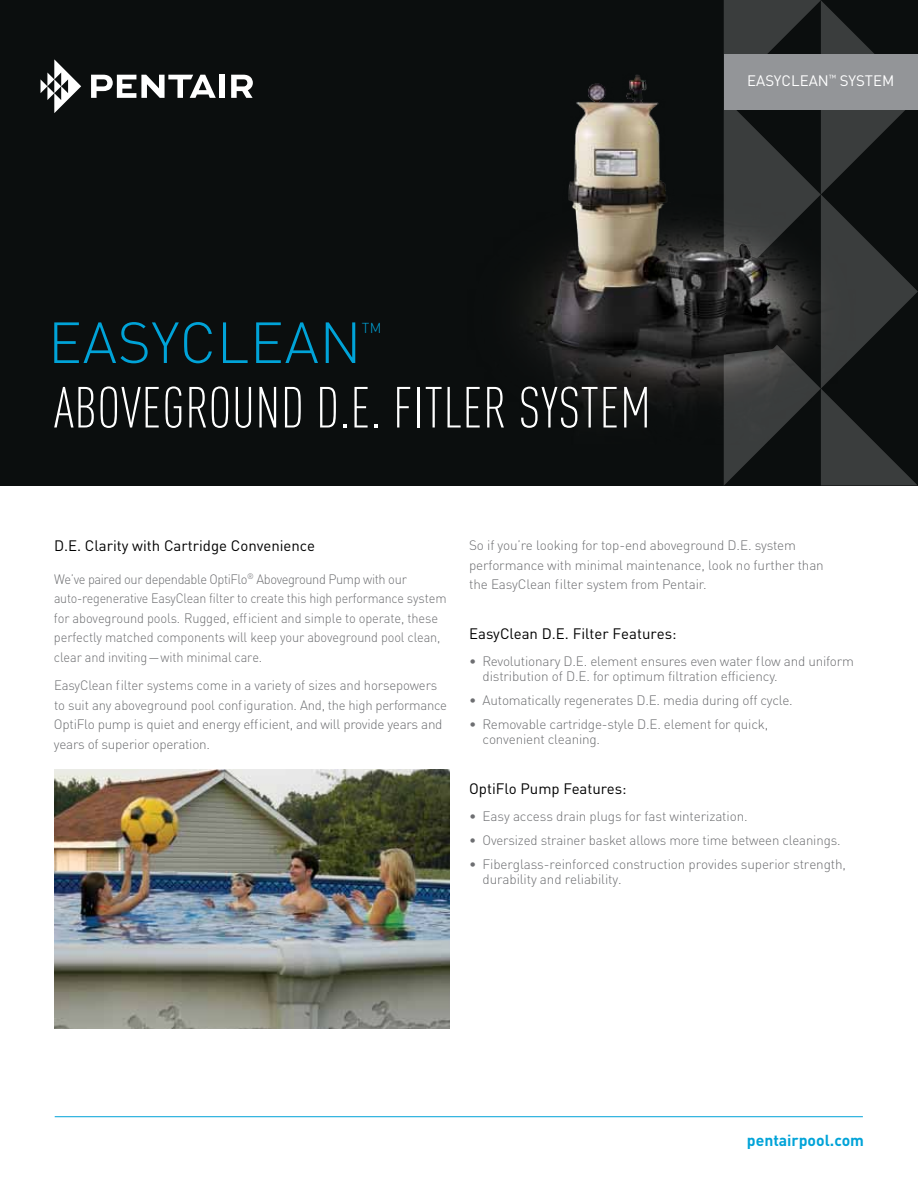
<style>
.page{position:relative;width:918px;height:1188px;background:#fff}
.page>*{position:absolute;margin:0;border:0;box-sizing:border-box;transform-origin:0 0}
.t1{font:300 condensed 57px "DIN Pro";letter-spacing:.01em;color:#fff}
.t2{font:300 57px "DIN Pro";letter-spacing:.01em;color:#00a3d8}
.t3{font:700 15.75px "DIN Pro";color:#00a3d8}
.t4{font:15px "DIN Pro";color:#000}
.t5{font:15px "DIN Pro";color:#fff}
.t6{font:300 14.25px "DIN Pro";color:#00a3d8}
.t7{font:300 13.5px/19.5px "DIN Pro";letter-spacing:-.01em;color:#6d6e71}
.t8{font:300 13.5px/19.5px "DIN Pro";letter-spacing:-.01em;color:#6d6e71;scale:.95 1}
</style>
<div class="page">
<hr style="left:55px;top:1116px;width:808px;height:1px;background:#00a3d8">
<div style="left:0;top:0;width:918px;height:485px;background:#0b0e0e"></div>
<img style="left:526px;top:56px;width:198px;height:429px">
<svg style="left:41px;top:59px;width:40px;height:54px"></svg>
<svg style="left:91px;top:75px;width:125px;height:23px"></svg>
<div style="left:220px;top:75px;width:5px;height:23px;background:#fff"></div>
<svg style="left:231px;top:75px;width:22px;height:23px"></svg>
<svg style="left:724px;top:0;width:194px;height:486px"></svg>
<img style="left:54px;top:770px;width:396px;height:259px">
<div style="left:724px;top:54px;width:194px;height:55px;background:#939598"></div>
<img style="left:547px;top:75px;width:243px;height:284px">
<h1 class="t2" style="left:48px;top:298px;width:315px">EASYCLEAN</h1>
<p class="t6" style="left:362px;top:317px;width:21px">TM</p>
<h1 class="t1" style="left:54px;top:367px;width:598px">ABOVEGROUND D.E. FITLER SYSTEM</h1>
<p class="t5" style="left:747px;top:69px;width:149px">EASYCLEAN<sup>™</sup> SYSTEM</p>
<p class="t4" style="left:54px;top:534px;width:263px">D.E. Clarity with Cartridge Convenience</p>
<p class="t8" style="left:54px;top:568px;width:415px">We’ve paired our dependable OptiFlo<sup>®</sup> Aboveground Pump with our auto-regenerative EasyClean filter to create this high performance system for aboveground pools. Rugged, efficient and simple to operate, these perfectly matched components will keep your aboveground pool clean, clear and inviting—with minimal care.</p>
<p class="t7" style="left:54px;top:674px;width:395px">EasyClean filter systems come in a variety of sizes and horsepowers to suit any aboveground pool configuration. And, the high performance OptiFlo pump is quiet and energy efficient, and will provide years and years of superior operation.</p>
<p class="t7" style="left:469px;top:534px;width:356px">So if you’re looking for top-end aboveground D.E. system performance with minimal maintenance, look no further than the EasyClean filter system from Pentair.</p>
<p class="t4" style="left:469px;top:622px;width:209px">EasyClean D.E. Filter Features:</p>
<p class="t7" style="left:483px;top:653px;width:373px;line-height:15px;text-indent:-14px">• Revolutionary D.E. element ensures even water flow and uniform distribution of D.E. for optimum filtration efficiency.</p>
<p class="t7" style="left:469px;top:690px;width:325px">• Automatically regenerates D.E. media during off cycle.</p>
<p class="t7" style="left:483px;top:716px;width:287px;line-height:15px;text-indent:-14px">• Removable cartridge-style D.E. element for quick, convenient cleaning.</p>
<p class="t4" style="left:469px;top:776px;width:159px">OptiFlo Pump Features:</p>
<p class="t7" style="left:469px;top:805px;width:280px">• Easy access drain plugs for fast winterization.</p>
<p class="t7" style="left:469px;top:829px;width:373px">• Oversized strainer basket allows more time between cleanings.</p>
<p class="t7" style="left:483px;top:856px;width:365px;line-height:15px;text-indent:-14px">• Fiberglass-reinforced construction provides superior strength, durability and reliability.</p>
<p class="t3" style="left:747px;top:1127px;width:119px">pentairpool.com</p>
</div>
